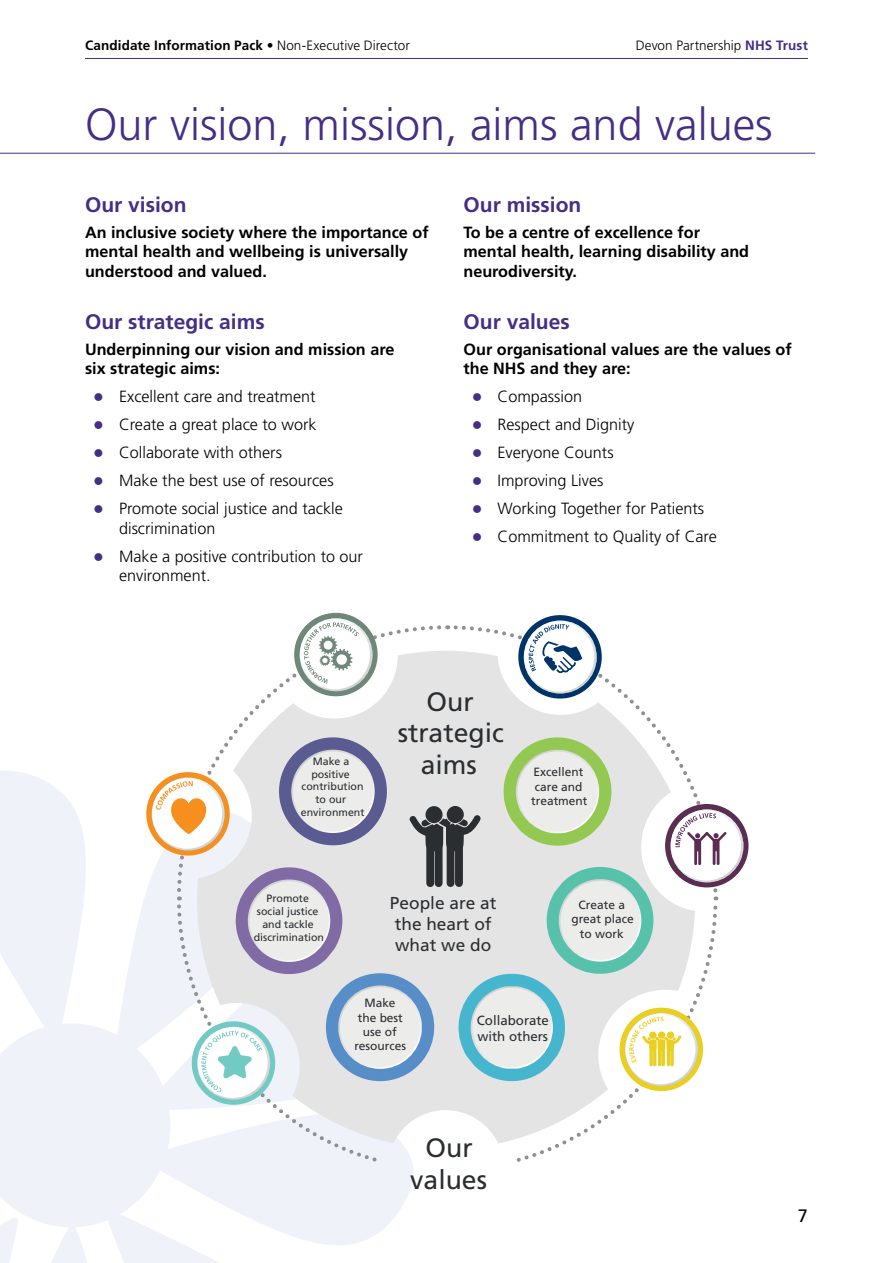
<style>
.page{position:relative;width:893px;height:1263px;background:#fff}
.page>*{position:absolute;margin:0;border:0;box-sizing:border-box;transform-origin:0 0}
.t1{font:300 45px "Frutiger LT Std";color:#452e86}
.t2{font:26.55px/32px "Frutiger LT Std";color:#2b2e31;text-align:center}
.t3{font:700 21px "Frutiger LT Std";color:#452e86}
.t4{font:18px "Frutiger LT Std";color:#000}
.t5{font:17.25px/20.7px "Frutiger LT Std";color:#2b2e31}
.t6{font:300 16.2px/19.5px "Frutiger LT Std";color:#000}
.t7{font:700 16.2px/19.5px "Frutiger LT Std";color:#000}
.t8{font:700 13.5px "Frutiger LT Std";letter-spacing:.005em;color:#000}
.t9{font:300 13.5px "Frutiger LT Std";color:#000}
.t10{font:13.35px/15.9px "Frutiger LT Std";color:#2b2e31}
.t11{font:12px/14.4px "Frutiger LT Std";color:#2b2e31;text-align:center}
.t12{font:10.65px/12.8px "Frutiger LT Std";color:#2b2e31;text-align:center}
.t13{font:7.95px "Courier";color:#000}
.s1{font-weight:300}
.s2{font-weight:700;color:#452e86}
.s3{color:#452e86}
</style>
<div class="page">
<hr style="left:85px;top:58px;width:723px;height:1px;background:#452e86">
<svg style="left:0;top:618px;width:743px;height:645px"></svg>
<hr style="left:0;top:153px;width:815px;height:1px;background:#452e86">
<p class="t8" style="left:85px;top:37px;width:326px">Candidate Information Pack <span class="s1">• Non-Executive Director</span></p>
<p class="t9" style="left:636px;top:37px;width:174px">Devon Partnership <span class="s2">NHS Trust</span></p>
<h1 class="t1" style="left:85px;top:99px;width:689px">Our vision, mission, aims and values</h1>
<p class="t3" style="left:85px;top:192px;width:103px">Our vision</p>
<p class="t7" style="left:85px;top:222px;width:345px">An inclusive society where the importance of mental health and wellbeing is universally understood and valued.</p>
<p class="t3" style="left:85px;top:309px;width:181px">Our strategic aims</p>
<p class="t7" style="left:85px;top:339px;width:311px">Underpinning our vision and mission are six strategic aims:</p>
<p class="t6" style="left:94px;top:387px;width:224px"><span class="s3">●</span> Excellent care and treatment</p>
<p class="t6" style="left:94px;top:415px;width:224px"><span class="s3">●</span> Create a great place to work</p>
<p class="t6" style="left:94px;top:443px;width:190px"><span class="s3">●</span> Collaborate with others</p>
<p class="t6" style="left:94px;top:471px;width:242px"><span class="s3">●</span> Make the best use of resources</p>
<p class="t6" style="left:119px;top:499px;width:225px;text-indent:-26px"><span class="s3">●</span> Promote social justice and tackle discrimination</p>
<p class="t6" style="left:119px;top:546px;width:245px;text-indent:-26px"><span class="s3">●</span> Make a positive contribution to our environment.</p>
<p class="t13" style="left:176px;top:551px;width:88px">STRATEGIC_AIMS.pdf</p>
<p class="t13" style="left:276px;top:551px;width:6px">1</p>
<p class="t13" style="left:296px;top:551px;width:49px">24/05/2022</p>
<p class="t3" style="left:463px;top:192px;width:119px">Our mission</p>
<p class="t7" style="left:463px;top:222px;width:287px">To be a centre of excellence for mental health, learning disability and neurodiversity.</p>
<p class="t3" style="left:463px;top:309px;width:108px">Our values</p>
<p class="t7" style="left:463px;top:339px;width:330px">Our organisational values are the values of the NHS and they are:</p>
<p class="t6" style="left:472px;top:387px;width:112px"><span class="s3">●</span> Compassion</p>
<p class="t6" style="left:472px;top:415px;width:164px"><span class="s3">●</span> Respect and Dignity</p>
<p class="t6" style="left:472px;top:443px;width:143px"><span class="s3">●</span> Everyone Counts</p>
<p class="t6" style="left:472px;top:471px;width:133px"><span class="s3">●</span> Improving Lives</p>
<p class="t6" style="left:472px;top:499px;width:234px"><span class="s3">●</span> Working Together for Patients</p>
<p class="t6" style="left:472px;top:527px;width:246px"><span class="s3">●</span> Commitment to Quality of Care</p>
<p class="t12" style="left:301px;top:755px;width:65px">Make a positive contribution to our environment</p>
<h2 class="t2" style="left:398px;top:685px;width:108px">Our strategic aims</h2>
<p class="t11" style="left:531px;top:765px;width:58px">Excellent care and treatment</p>
<p class="t12" style="left:254px;top:892px;width:72px">Promote social justice and tackle discrimination</p>
<p class="t5" style="left:390px;top:893px;width:108px">People are at the heart of what we do</p>
<p class="t11" style="left:571px;top:898px;width:64px">Create a great place to work</p>
<p class="t11" style="left:354px;top:996px;width:53px">Make the best use of resources</p>
<p class="t10" style="left:477px;top:1012px;width:74px">Collaborate with others</p>
<h2 class="t2" style="left:410px;top:1131px;width:78px">Our values</h2>
<p class="t4" style="left:798px;top:1205px;width:12px">7</p>
</div>
